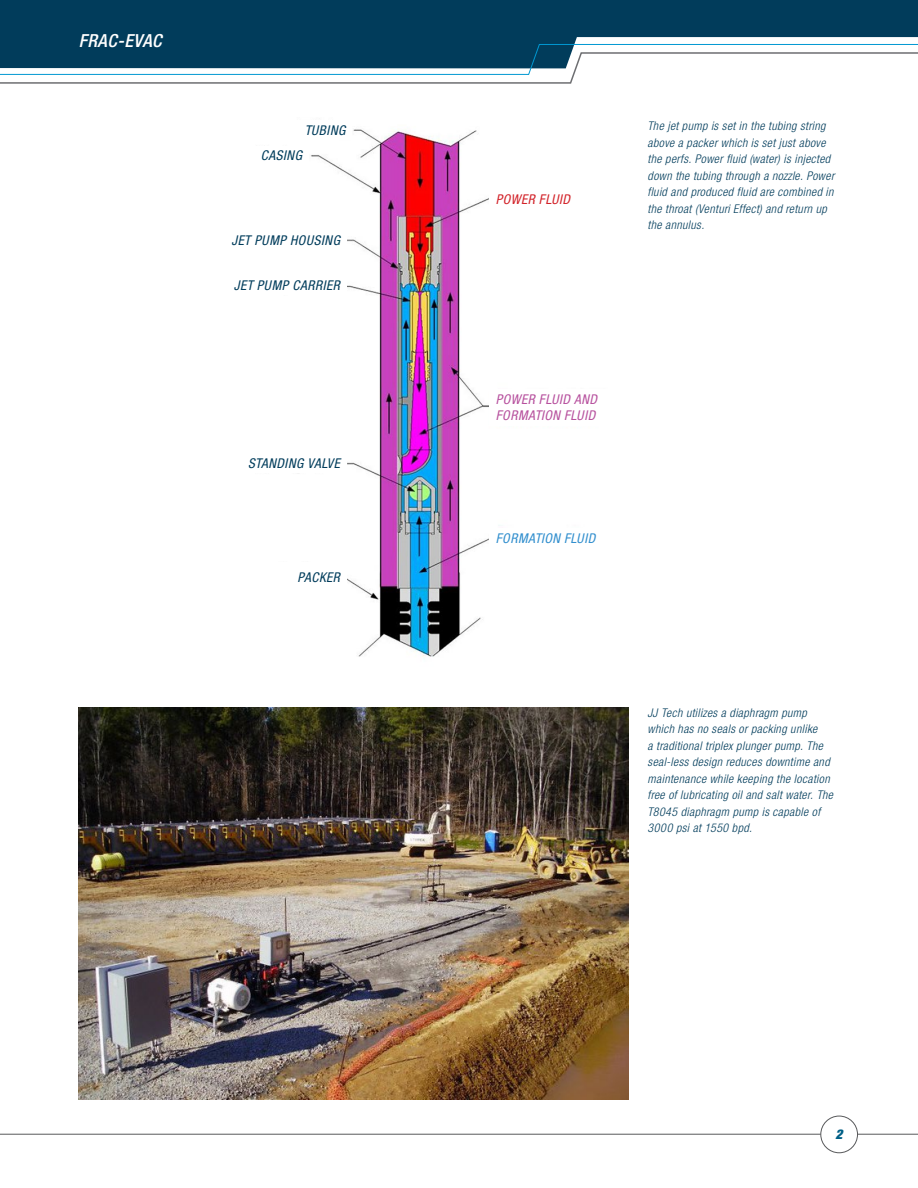
<style>
.page{position:relative;width:918px;height:1188px;background:#fff}
.page>*{position:absolute;margin:0;border:0;box-sizing:border-box;transform-origin:0 0}
.t1{font:italic 500 condensed 18px "Helvetica Neue LT Std";letter-spacing:.02em;color:#fff}
.t2{font:italic condensed 13.5px "Helvetica Neue LT Std";letter-spacing:.045em;color:#013c5b}
.t3{font:italic condensed 13.5px/16.2px "Helvetica Neue LT Std";letter-spacing:.04em;color:#b7519e}
.t4{font:italic condensed 13.5px "Helvetica Neue LT Std";letter-spacing:.04em;color:#328fce}
.t5{font:italic condensed 13.5px "Helvetica Neue LT Std";letter-spacing:.035em;color:#d2232a}
.t6{font:italic 900 condensed 13.5px "Helvetica Neue LT Std";color:#005f86}
.t7{font:italic 300 condensed 12px/16.5px "Helvetica Neue LT Std";letter-spacing:.035em;color:#013c5b}
</style>
<div class="page">
<div style="left:0;top:0;width:918px;height:44px;background:#013c5b"></div>
<svg style="left:0;top:44px;width:918px;height:40px"></svg>
<hr style="left:0;top:1134px;width:918px;height:1px;background:#58595b">
<div style="left:821px;top:1116px;width:37px;height:37px;background:#fff;border-radius:50%"></div>
<div style="left:821px;top:1116px;width:37px;height:37px;border:1px solid #58595b;border-radius:50%"></div>
<img style="left:79px;top:708px;width:549px;height:391px">
<img style="left:298px;top:129px;width:191px;height:528px">
<div style="left:280px;top:120px;width:72px;height:19px;background:#fff"></div>
<div style="left:245px;top:146px;width:64px;height:19px;background:#fff"></div>
<div style="left:211px;top:227px;width:136px;height:26px;background:#fff"></div>
<div style="left:198px;top:275px;width:149px;height:20px;background:#fff"></div>
<div style="left:228px;top:453px;width:119px;height:20px;background:#fff"></div>
<div style="left:228px;top:562px;width:119px;height:30px;background:#fff"></div>
<p class="t1" style="left:79px;top:30px;width:84px">FRAC-EVAC</p>
<p class="t2" style="left:305px;top:122px;width:42px">TUBING</p>
<p class="t2" style="left:261px;top:148px;width:43px">CASING</p>
<p class="t2" style="left:231px;top:233px;width:110px">JET PUMP HOUSING</p>
<p class="t2" style="left:234px;top:277px;width:108px">JET PUMP CARRIER</p>
<p class="t2" style="left:248px;top:455px;width:93px">STANDING VALVE</p>
<p class="t2" style="left:297px;top:569px;width:44px">PACKER</p>
<p class="t5" style="left:496px;top:192px;width:76px">POWER FLUID</p>
<p class="t7" style="left:648px;top:118px;width:188px">The jet pump is set in the tubing string above a packer which is set just above the perfs. Power fluid (water) is injected down the tubing through a nozzle. Power fluid and produced fluid are combined in the throat (Venturi Effect) and return up the annulus.</p>
<p class="t3" style="left:496px;top:392px;width:103px">POWER FLUID AND<br>FORMATION FLUID</p>
<p class="t4" style="left:496px;top:530px;width:101px">FORMATION FLUID</p>
<p class="t7" style="left:648px;top:704px;width:187px">JJ Tech utilizes a diaphragm pump which has no seals or packing unlike<br>a traditional triplex plunger pump. The seal-less design reduces downtime and maintenance while keeping the location free of lubricating oil and salt water. The T8045 diaphragm pump is capable of 3000 psi at 1550 bpd.</p>
<p class="t6" style="left:836px;top:1126px;width:9px">2</p>
</div>
